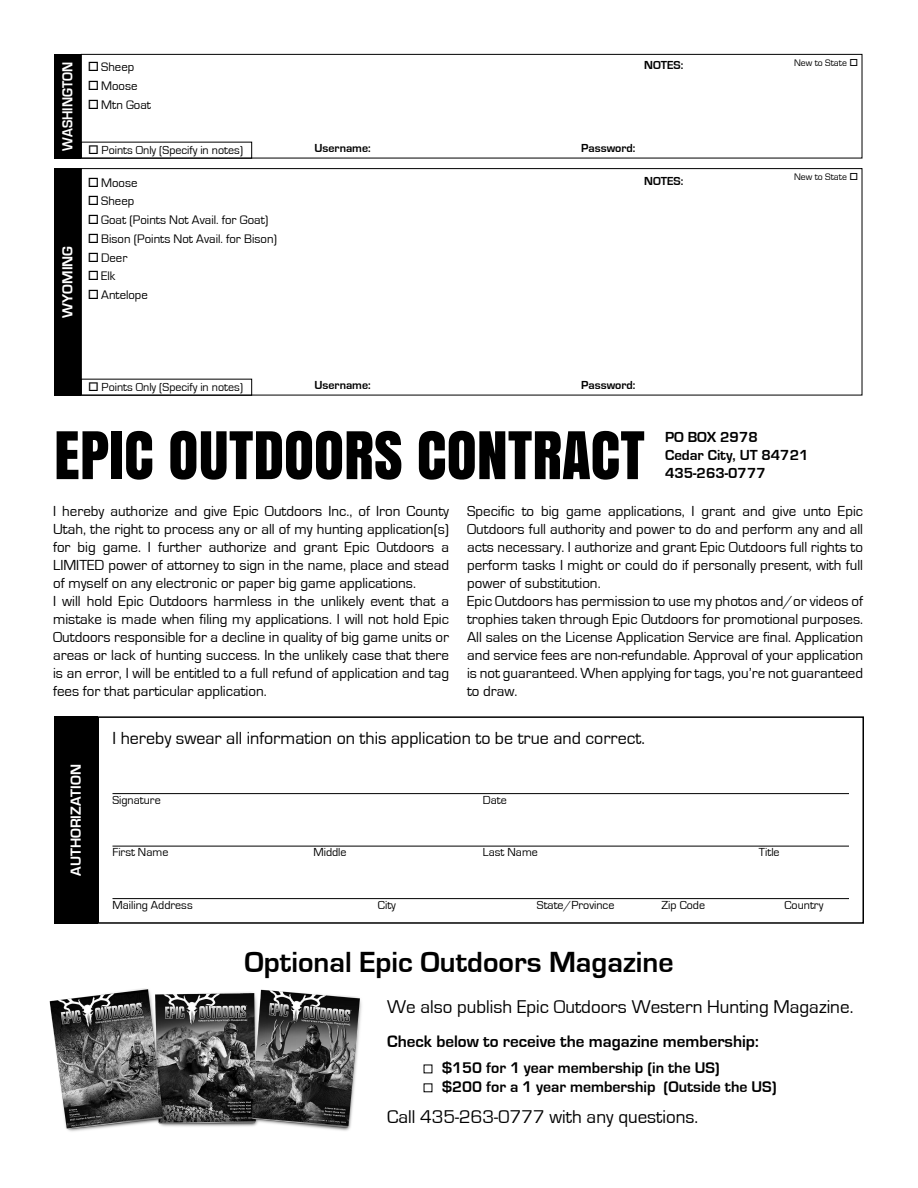
<style>
.page{position:relative;width:918px;height:1188px;background:#fff}
.page>*{position:absolute;margin:0;border:0;box-sizing:border-box;transform-origin:0 0}
.t1{font:61.5px "Anton";color:#000}
.t2{font:700 30px "Eurostile";color:#000}
.t3{font:19.05px "Eurostile";color:#000}
.t4{font:18px "Eurostile";color:#000}
.t5{font:700 17.1px "Eurostile";color:#000}
.t6{font:700 15.9px/18.9px "Eurostile";color:#000}
.t7{font:15px/18px "Eurostile";color:#000}
.t8{font:700 15px/18px "Eurostile";color:#000}
.t9{font:700 15px "Eurostile";color:#fff}
.t10{font:700 15px "Eurostile";color:#fff;scale:.92 1}
.t11{font:12.75px "Eurostile";color:#000}
.t12{font:12px "Eurostile";color:#000}
.t13{font:700 12px "Eurostile";color:#000}
.t14{font:9.75px "Eurostile";color:#000}
</style>
<div class="page">
<div style="left:81px;top:54px;width:781px;height:104px;border:1px solid #000"></div>
<div style="left:81px;top:168px;width:781px;height:227px;border:1px solid #000"></div>
<hr style="left:112px;top:793px;width:737px;height:1px;background:#000">
<hr style="left:112px;top:846px;width:737px;height:1px;background:#000">
<hr style="left:112px;top:898px;width:737px;height:1px;background:#000">
<div style="left:97px;top:716px;width:767px;height:208px;border:2px solid #000"></div>
<div style="left:54px;top:716px;width:43px;height:208px;background:#000"></div>
<div style="left:54px;top:54px;width:27px;height:104px;background:#000"></div>
<div style="left:54px;top:168px;width:27px;height:227px;background:#000"></div>
<img style="left:49px;top:988px;width:313px;height:144px">
<p class="t10" style="left:59px;top:151px;width:98px;rotate:-90deg">WASHINGTON</p>
<p class="t9" style="left:59px;top:318px;width:73px;rotate:-90deg">WYOMING</p>
<p class="t11" style="left:88px;top:60px;width:48px">□ Sheep</p>
<p class="t11" style="left:88px;top:79px;width:51px">□ Moose</p>
<p class="t11" style="left:88px;top:98px;width:65px">□ Mtn Goat</p>
<p class="t12" style="left:88px;top:144px;width:156px">□ Points Only (Specify in notes)</p>
<p class="t11" style="left:88px;top:176px;width:51px">□ Moose</p>
<p class="t11" style="left:88px;top:194px;width:48px">□ Sheep</p>
<p class="t11" style="left:88px;top:213px;width:182px">□ Goat (Points Not Avail. for Goat)</p>
<p class="t11" style="left:88px;top:232px;width:191px">□ Bison (Points Not Avail. for Bison)</p>
<p class="t11" style="left:88px;top:251px;width:41px">□ Deer</p>
<p class="t11" style="left:88px;top:269px;width:29px">□ Elk</p>
<p class="t11" style="left:88px;top:288px;width:62px">□ Antelope</p>
<p class="t12" style="left:88px;top:381px;width:156px">□ Points Only (Specify in notes)</p>
<p class="t13" style="left:644px;top:59px;width:41px">NOTES:</p>
<p class="t13" style="left:315px;top:141px;width:58px">Username:</p>
<p class="t13" style="left:581px;top:141px;width:56px">Password:</p>
<p class="t13" style="left:644px;top:174px;width:41px">NOTES:</p>
<p class="t13" style="left:315px;top:378px;width:58px">Username:</p>
<p class="t13" style="left:581px;top:378px;width:56px">Password:</p>
<p class="t14" style="left:794px;top:58px;width:66px">New to State □</p>
<p class="t14" style="left:794px;top:172px;width:66px">New to State □</p>
<h1 class="t1" style="left:54px;top:407px;width:592px">EPIC OUTDOORS CONTRACT</h1>
<p class="t8" style="left:665px;top:429px;width:145px">PO BOX 2978<br>Cedar City, UT 84721<br>435-263-0777</p>
<p class="t7" style="left:53px;top:502px;width:398px">I hereby authorize and give Epic Outdoors Inc., of Iron County Utah, the right to process any or all of my hunting application(s) for big game. I further authorize and grant Epic Outdoors a LIMITED power of attorney to sign in the name, place and stead of myself on any electronic or paper big game applications.<br>I will hold Epic Outdoors harmless in the unlikely event that a mistake is made when filing my applications. I will not hold Epic Outdoors responsible for a decline in quality of big game units or areas or lack of hunting success. In the unlikely case that there is an error, I will be entitled to a full refund of application and tag fees for that particular application.</p>
<p class="t7" style="left:467px;top:502px;width:398px">Specific to big game applications, I grant and give unto Epic Outdoors full authority and power to do and perform any and all acts necessary. I authorize and grant Epic Outdoors full rights to perform tasks I might or could do if personally present, with full power of substitution.<br>Epic Outdoors has permission to use my photos and/or videos of trophies taken through Epic Outdoors for promotional purposes.<br>All sales on the License Application Service are final. Application and service fees are non-refundable. Approval of your application is not guaranteed. When applying for tags, you’re not guaranteed to draw.</p>
<p class="t9" style="left:68px;top:876px;width:113px;rotate:-90deg">AUTHORIZATION</p>
<p class="t4" style="left:112px;top:729px;width:534px">I hereby swear all information on this application to be true and correct.</p>
<p class="t12" style="left:112px;top:793px;width:50px">Signature</p>
<p class="t12" style="left:483px;top:793px;width:25px">Date</p>
<p class="t12" style="left:112px;top:846px;width:57px">First Name</p>
<p class="t12" style="left:313px;top:846px;width:35px">Middle</p>
<p class="t12" style="left:483px;top:846px;width:56px">Last Name</p>
<p class="t12" style="left:759px;top:846px;width:22px">Title</p>
<p class="t12" style="left:112px;top:898px;width:82px">Mailing Address</p>
<p class="t12" style="left:378px;top:898px;width:20px">City</p>
<p class="t12" style="left:537px;top:898px;width:79px">State/Province</p>
<p class="t12" style="left:661px;top:898px;width:45px">Zip Code</p>
<p class="t12" style="left:784px;top:898px;width:40px">Country</p>
<h2 class="t2" style="left:245px;top:946px;width:431px">Optional Epic Outdoors Magazine</h2>
<p class="t3" style="left:387px;top:996px;width:468px">We also publish Epic Outdoors Western Hunting Magazine.</p>
<p class="t5" style="left:387px;top:1032px;width:373px">Check below to receive the magazine membership:</p>
<p class="t6" style="left:442px;top:1059px;width:336px">$150 for 1 year membership (in the US)<br>$200 for a 1 year membership (Outside the US)</p>
<p class="t3" style="left:387px;top:1107px;width:313px">Call 435-263-0777 with any questions.</p>
</div>
